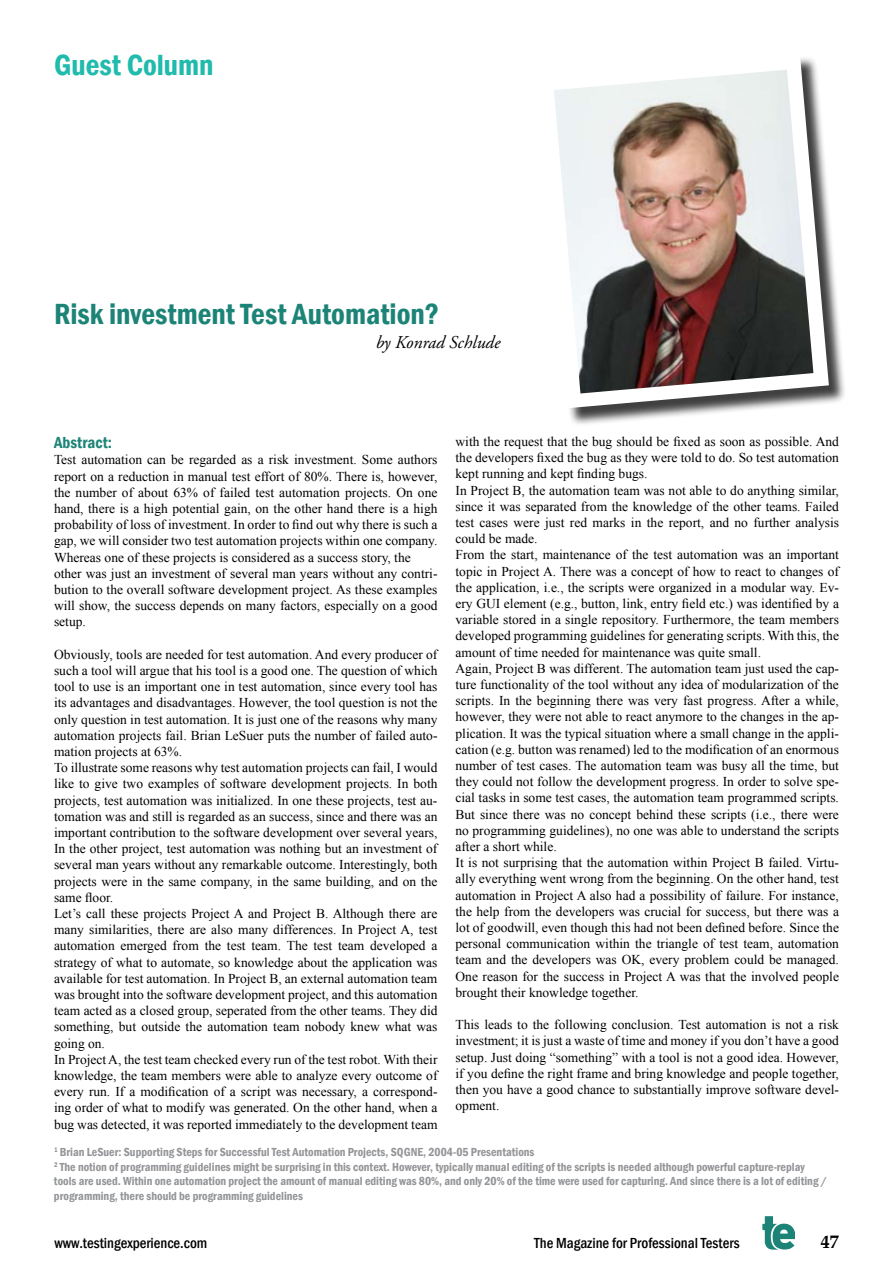
<style>
.page{position:relative;width:893px;height:1263px;background:#fff}
.page>*{position:absolute;margin:0;border:0;box-sizing:border-box;transform-origin:0 0}
.t1{font:600 condensed 30px "Franklin Gothic";color:#1c8477}
.t2{font:600 condensed 30px "Franklin Gothic";color:#20bbad}
.t3{font:italic 18px "Adobe Garamond Pro";color:#000}
.t4{font:700 18px "Book Antiqua";color:#000}
.t5{font:600 condensed 16.5px "Franklin Gothic";color:#1c8477}
.t6{font:500 condensed 15px "Franklin Gothic";color:#000}
.t7{font:13.5px/16.2px "Times New Roman";color:#000}
.t8{font:600 condensed 12px/14.4px "Franklin Gothic";color:#939598}
</style>
<div class="page">
<svg style="left:762px;top:1216px;width:32px;height:33px"></svg>
<div style="left:539px;top:55px;width:315px;height:378px;background:#000;opacity:.75"></div>
<svg style="left:539px;top:55px;width:290px;height:353px"></svg>
<img style="left:554px;top:70px;width:259px;height:323px">
<h1 class="t2" style="left:54px;top:45px;width:161px">Guest Column</h1>
<h1 class="t1" style="left:54px;top:294px;width:387px">Risk investment Test Automation?</h1>
<h2 class="t3" style="left:376px;top:332px;width:126px">by Konrad Schlude</h2>
<p class="t5" style="left:54px;top:432px;width:60px">Abstract:</p>
<p class="t7" style="left:54px;top:451px;width:385px">Test automation can be regarded as a risk investment. Some authors report on a reduction in manual test effort of 80%. There is, however, the number of about 63% of failed test automation projects. On one hand, there is a high potential gain, on the other hand there is a high probability of loss of investment. In order to find out why there is such a gap, we will consider two test automation projects within one company.<br>Whereas one of these projects is considered as a success story, the other was just an investment of several man years without any contri&shy;bution to the overall software development project. As these examples will show, the success depends on many factors, especially on a good setup.</p>
<p class="t7" style="left:54px;top:646px;width:385px">Obviously, tools are needed for test automation. And every producer of such a tool will argue that his tool is a good one. The question of which tool to use is an important one in test automation, since every tool has its advantages and disadvantages. However, the tool question is not the only question in test automation. It is just one of the reasons why many automation projects fail. Brian LeSuer puts the number of failed auto&shy;mation projects at 63%.<br>To illustrate some reasons why test automation projects can fail, I would like to give two examples of software development projects. In both projects, test automation was initialized. In one these projects, test au&shy;tomation was and still is regarded as an success, since and there was an important contribution to the software development over several years, In the other project, test automation was nothing but an investment of several man years without any remarkable outcome. Interestingly, both projects were in the same company, in the same building, and on the same floor.<br>Let’s call these projects Project A and Project B. Although there are many similarities, there are also many differences. In Project A, test automation emerged from the test team. The test team developed a strategy of what to automate, so knowledge about the application was available for test automation. In Project B, an external automation team was brought into the software development project, and this automation team acted as a closed group, seperated from the other teams. They did something, but outside the automation team nobody knew what was going on.<br>In Project A, the test team checked every run of the test robot. With their knowledge, the team members were able to analyze every outcome of every run. If a modification of a script was necessary, a correspond&shy;ing order of what to modify was generated. On the other hand, when a bug was detected, it was reported immediately to the development team</p>
<p class="t7" style="left:455px;top:433px;width:385px">with the request that the bug should be fixed as soon as possible. And the developers fixed the bug as they were told to do. So test automation kept running and kept finding bugs.<br>In Project B, the automation team was not able to do anything similar, since it was separated from the knowledge of the other teams. Failed test cases were just red marks in the report, and no further analysis could be made.<br>From the start, maintenance of the test automation was an important topic in Project A. There was a concept of how to react to changes of the application, i.e., the scripts were organized in a modular way. Ev&shy;ery GUI element (e.g., button, link, entry field etc.) was identified by a variable stored in a single repository. Furthermore, the team members developed programming guidelines for generating scripts. With this, the amount of time needed for maintenance was quite small.<br>Again, Project B was different. The automation team just used the cap&shy;ture functionality of the tool without any idea of modularization of the scripts. In the beginning there was very fast progress. After a while, however, they were not able to react anymore to the changes in the ap&shy;plication. It was the typical situation where a small change in the appli&shy;cation (e.g. button was renamed) led to the modification of an enormous number of test cases. The automation team was busy all the time, but they could not follow the development progress. In order to solve spe&shy;cial tasks in some test cases, the automation team programmed scripts.<br>But since there was no concept behind these scripts (i.e., there were no programming guidelines), no one was able to understand the scripts after a short while.<br>It is not surprising that the automation within Project B failed. Virtu&shy;ally everything went wrong from the beginning. On the other hand, test automation in Project A also had a possibility of failure. For instance, the help from the developers was crucial for success, but there was a lot of goodwill, even though this had not been defined before. Since the personal communication within the triangle of test team, automation team and the developers was OK, every problem could be managed.<br>One reason for the success in Project A was that the involved people brought their knowledge together.</p>
<p class="t7" style="left:455px;top:1016px;width:385px;text-align:justify">This leads to the following conclusion. Test automation is not a risk investment; it is just a waste of time and money if you don’t have a good setup. Just doing “something” with a tool is not a good idea. However, if you define the right frame and bring knowledge and people together, then you have a good chance to substantially improve software devel&shy;opment.</p>
<p class="t8" style="left:54px;top:1145px;width:775px"><sup>1</sup> Brian LeSuer: Supporting Steps for Successful Test Automation Projects, SQGNE, 2004-05 Presentations<br><sup>2</sup> The notion of programming guidelines might be surprising in this context. However, typically manual editing of the scripts is needed although powerful capture-replay tools are used. Within one automation project the amount of manual editing was 80%, and only 20% of the time were used for capturing. And since there is a lot of editing / programming, there should be programming guidelines</p>
<p class="t6" style="left:54px;top:1233px;width:154px">www.testingexperience.com</p>
<p class="t6" style="left:534px;top:1233px;width:207px">The Magazine for Professional Testers</p>
<h2 class="t4" style="left:821px;top:1229px;width:19px">47</h2>
</div>
